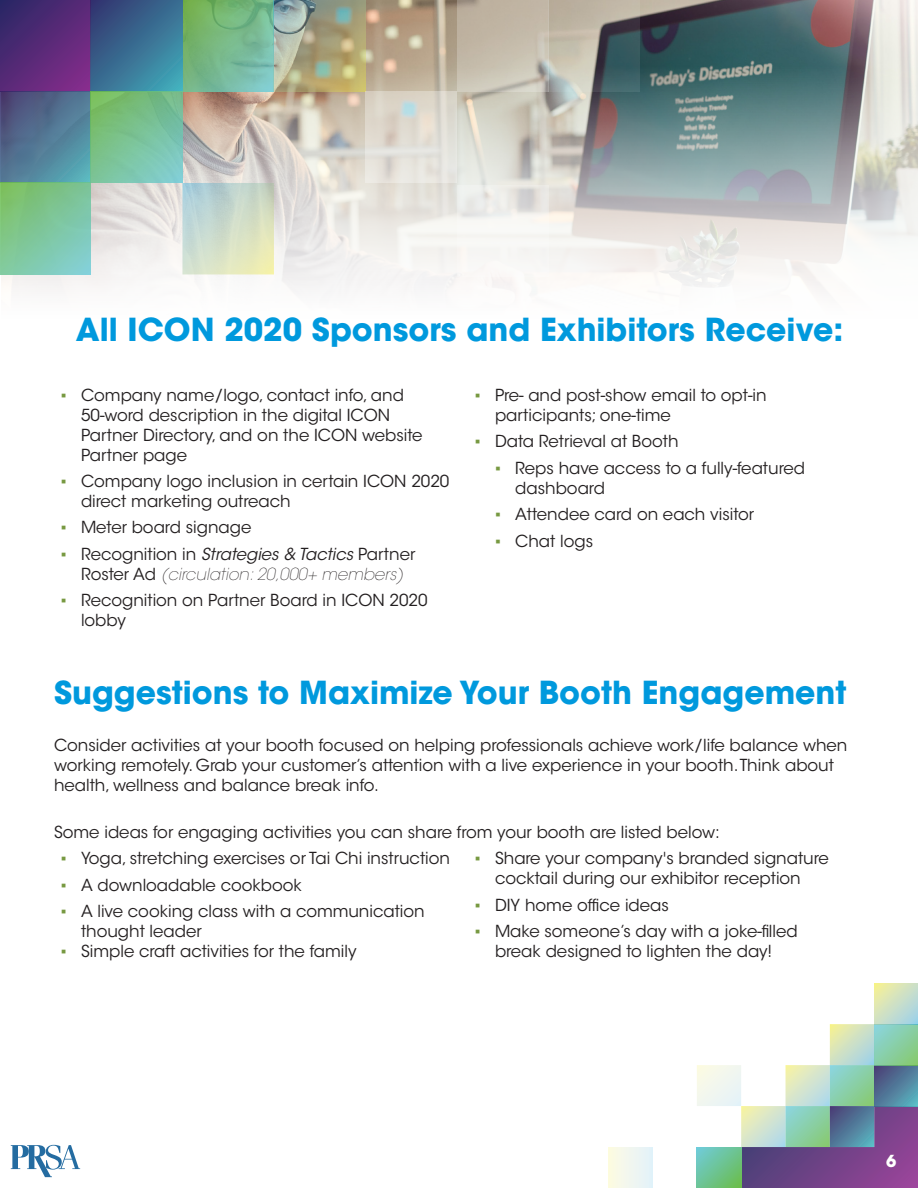
<style>
.page{position:relative;width:918px;height:1188px;background:#fff}
.page>*{position:absolute;margin:0;border:0;box-sizing:border-box;transform-origin:0 0}
.Titles{font:700 31.5px "ITC Avant Garde Std";color:#09d}
.t1{font:16.5px/19.8px "ITC Avant Garde Std";color:#231f20}
.t2{font:700 16.5px "ITC Avant Garde Std";color:#fff}
.s1{font-family:"Arial";color:#779941}
.s2{font-style:italic}
.s3{font-weight:200;font-style:italic}
</style>
<div class="page">
<svg style="left:11px;top:1145px;width:69px;height:32px"></svg>
<img style="left:365px;top:0;width:553px;height:65px">
<svg style="left:1px;top:65px;width:917px;height:227px"></svg>
<svg style="left:457px;top:0;width:91px;height:91px;background:#c3baaa"></svg>
<svg style="left:548px;top:0;width:92px;height:91px;background:#91958d"></svg>
<svg style="left:182px;top:0;width:92px;height:91px;background:#75b78a"></svg>
<svg style="left:0;top:0;width:91px;height:91px;background:#582977"></svg>
<svg style="left:274px;top:0;width:91px;height:91px;background:#a7a887"></svg>
<svg style="left:91px;top:0;width:91px;height:91px;background:#396e92"></svg>
<svg style="left:0;top:91px;width:91px;height:92px;background:#527893"></svg>
<svg style="left:91px;top:91px;width:91px;height:92px;background:#79c194"></svg>
<svg style="left:182px;top:183px;width:92px;height:91px;background:#cedcc9"></svg>
<svg style="left:0;top:183px;width:91px;height:91px;background:#7ec69a"></svg>
<svg style="left:365px;top:91px;width:92px;height:92px;background:#dfdbd3"></svg>
<svg style="left:457px;top:186px;width:91px;height:91px;fill:#f7f6f4"></svg>
<div style="left:608px;top:1147px;width:45px;height:41px;background:linear-gradient(to right,#fefbe1,#e3f2fb)"></div>
<svg style="left:697px;top:1024px;width:221px;height:164px"></svg>
<svg style="left:874px;top:1024px;width:44px;height:41px;background:#88cea7"></svg>
<svg style="left:874px;top:983px;width:44px;height:41px;background:#cce0c3"></svg>
<p class="Titles" style="left:76px;top:309px;width:769px">All ICON 2020 Sponsors and Exhibitors Receive:</p>
<p class="t1" style="left:81px;top:385px;width:343px;text-indent:-20px"><span class="s1">▪</span> Company name/logo, contact info, and 50-word description in the digital ICON Partner Directory, and on the ICON website Partner page</p>
<p class="t1" style="left:81px;top:471px;width:370px;text-indent:-20px"><span class="s1">▪</span> Company logo inclusion in certain ICON 2020 direct marketing outreach</p>
<p class="t1" style="left:61px;top:518px;width:192px"><span class="s1">▪</span> Meter board signage</p>
<p class="t1" style="left:61px;top:544px;width:356px;text-align:center"><span class="s1">▪</span> Recognition in <span class="s2">Strategies &amp; Tactics</span> Partner<br>Roster Ad <span class="s3">(circulation: 20,000+ members)</span></p>
<p class="t1" style="left:81px;top:591px;width:348px;text-indent:-20px"><span class="s1">▪</span> Recognition on Partner Board in ICON 2020 lobby</p>
<p class="t1" style="left:495px;top:385px;width:273px;text-indent:-20px"><span class="s1">▪</span> Pre- and post-show email to opt-in participants; one-time</p>
<p class="t1" style="left:475px;top:432px;width:205px"><span class="s1">▪</span> Data Retrieval at Booth</p>
<p class="t1" style="left:515px;top:458px;width:291px;text-indent:-20px"><span class="s1">▪</span> Reps have access to a fully-featured dashboard</p>
<p class="t1" style="left:495px;top:505px;width:261px"><span class="s1">▪</span> Attendee card on each visitor</p>
<p class="t1" style="left:495px;top:531px;width:100px"><span class="s1">▪</span> Chat logs</p>
<p class="Titles" style="left:54px;top:672px;width:794px">Suggestions to Maximize Your Booth Engagement</p>
<p class="t1" style="left:54px;top:736px;width:795px">Consider activities at your booth focused on helping professionals achieve work/life balance when working remotely. Grab your customer’s attention with a live experience in your booth. Think about health, wellness and balance break info.</p>
<p class="t1" style="left:54px;top:822px;width:667px">Some ideas for engaging activities you can share from your booth are listed below:</p>
<p class="t1" style="left:61px;top:849px;width:391px"><span class="s1">▪</span> Yoga, stretching exercises or Tai Chi instruction</p>
<p class="t1" style="left:61px;top:875px;width:243px"><span class="s1">▪</span> A downloadable cookbook</p>
<p class="t1" style="left:81px;top:902px;width:345px;text-indent:-20px"><span class="s1">▪</span> A live cooking class with a communication thought leader</p>
<p class="t1" style="left:61px;top:941px;width:297px"><span class="s1">▪</span> Simple craft activities for the family</p>
<p class="t1" style="left:475px;top:849px;width:356px;text-align:center"><span class="s1">▪</span> Share your company's branded signature cocktail during our exhibitor reception</p>
<p class="t1" style="left:475px;top:895px;width:196px"><span class="s1">▪</span> DIY home office ideas</p>
<p class="t1" style="left:475px;top:921px;width:324px;text-align:center"><span class="s1">▪</span> Make someone’s day with a joke-filled break designed to lighten the day!</p>
<p class="t2" style="left:886px;top:1150px;width:12px">6</p>
</div>
